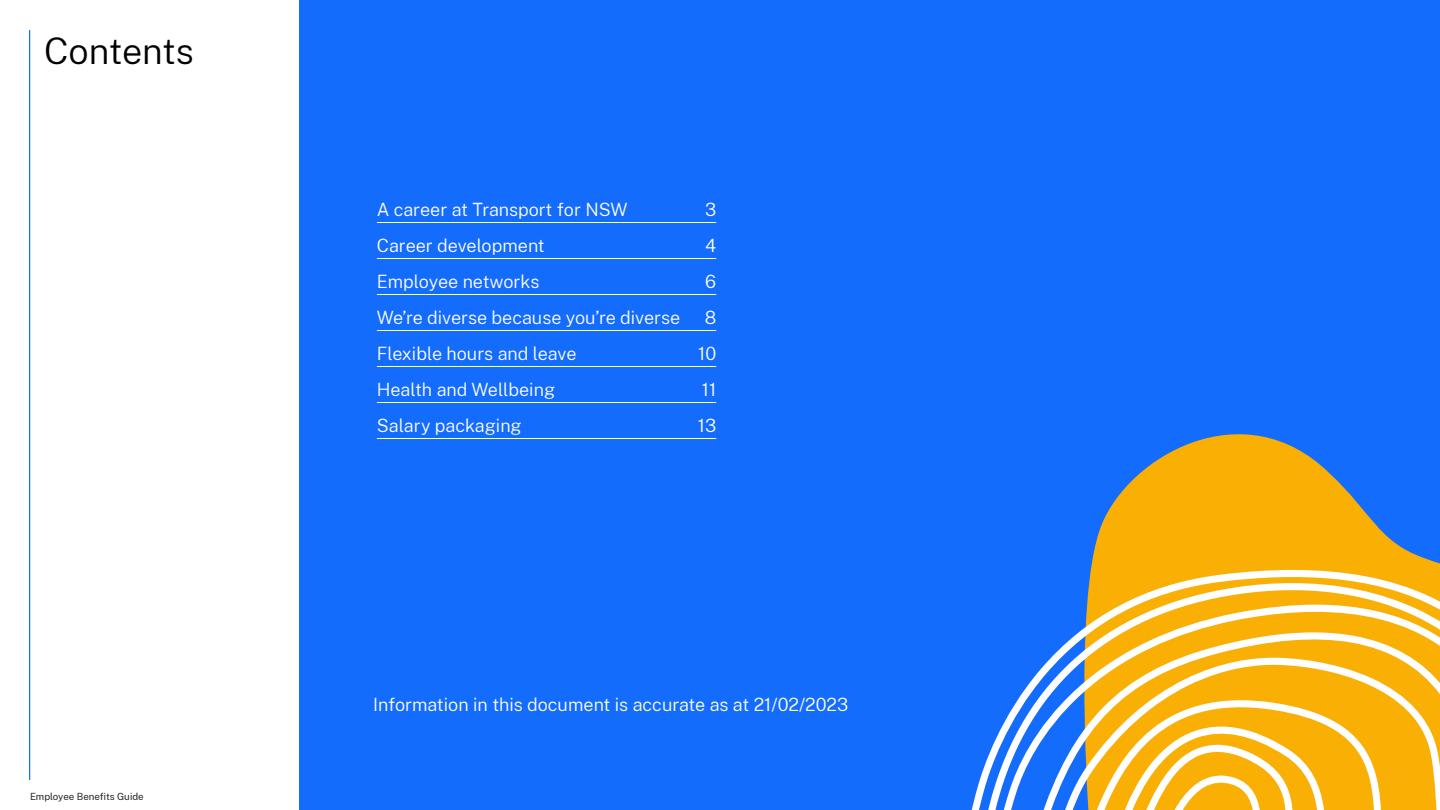
<style>
.page{position:relative;width:1440px;height:810px;background:#fff}
.page>*{position:absolute;margin:0;border:0;box-sizing:border-box;transform-origin:0 0}
.Page_title{font:300 36px "Public Sans NSW";color:#000}
.Contents{font:300 18px "Public Sans NSW";color:#fff}
.t1{font:9.75px "Public Sans NSW";color:#22272b}
</style>
<div class="page">
<hr style="left:29px;top:30px;width:1px;height:750px;background:#146cfd">
<div style="left:300px;top:0;width:1140px;height:810px;background:#146cfd"></div>
<svg style="left:1090px;top:434px;width:350px;height:136px;fill:#faaf05"></svg>
<svg style="left:1089px;top:570px;width:351px;height:13px;background:#fac64e"></svg>
<svg style="left:971px;top:583px;width:469px;height:227px"></svg>
<svg style="left:977px;top:603px;width:463px;height:207px"></svg>
<svg style="left:1016px;top:632px;width:424px;height:178px"></svg>
<svg style="left:1040px;top:658px;width:400px;height:152px;background:#ddb75b"></svg>
<svg style="left:1062px;top:700px;width:337px;height:110px;background:#efbd4b"></svg>
<hr style="left:377px;top:222px;width:339px;height:1px;background:#fff">
<hr style="left:377px;top:258px;width:339px;height:1px;background:#fff">
<hr style="left:377px;top:294px;width:339px;height:1px;background:#fff">
<hr style="left:377px;top:330px;width:339px;height:1px;background:#fff">
<hr style="left:377px;top:366px;width:339px;height:1px;background:#fff">
<hr style="left:377px;top:402px;width:339px;height:1px;background:#fff">
<hr style="left:377px;top:438px;width:339px;height:1px;background:#fff">
<p class="Page_title" style="left:44px;top:25px;width:151px">Contents</p>
<p class="t1" style="left:30px;top:789px;width:115px">Employee Benefits Guide</p>
<p class="Contents" style="left:377px;top:196px;width:252px">A career at Transport for NSW</p>
<p class="Contents" style="left:705px;top:196px;width:13px">3</p>
<p class="Contents" style="left:377px;top:232px;width:169px">Career development</p>
<p class="Contents" style="left:705px;top:232px;width:13px">4</p>
<p class="Contents" style="left:377px;top:268px;width:164px">Employee networks</p>
<p class="Contents" style="left:705px;top:268px;width:13px">6</p>
<p class="Contents" style="left:377px;top:304px;width:305px">We’re diverse because you’re diverse</p>
<p class="Contents" style="left:705px;top:304px;width:13px">8</p>
<p class="Contents" style="left:377px;top:340px;width:201px">Flexible hours and leave</p>
<p class="Contents" style="left:698px;top:340px;width:20px">10</p>
<p class="Contents" style="left:377px;top:376px;width:180px">Health and Wellbeing</p>
<p class="Contents" style="left:702px;top:376px;width:16px">11</p>
<p class="Contents" style="left:377px;top:412px;width:146px">Salary packaging</p>
<p class="Contents" style="left:698px;top:412px;width:20px">13</p>
<p class="Contents" style="left:373px;top:691px;width:477px">Information in this document is accurate as at 21/02/2023</p>
</div>
